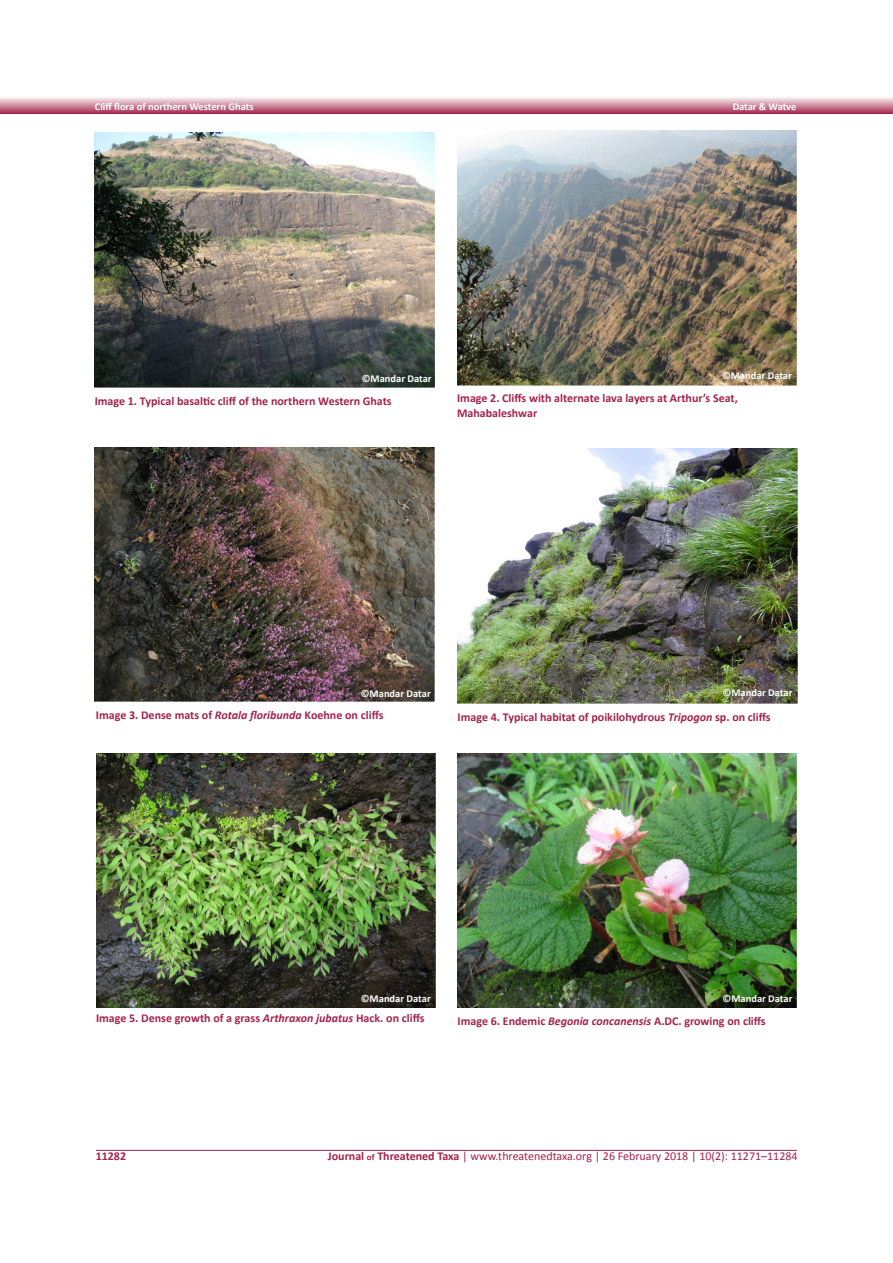
<style>
.page{position:relative;width:893px;height:1263px;background:#fff}
.page>*{position:absolute;margin:0;border:0;box-sizing:border-box;transform-origin:0 0}
.t1{font:700 12px/14.4px "Calibri";color:#a5234c}
.t2{font:12px "Calibri";color:#a5234c}
.t3{font:700 10.5px "Calibri";color:#fff}
.s1{font-family:"Calibri Bold 2";font-weight:400}
.s2{font-style:italic}
.s3{font-weight:700}
.s4{font-family:"Calibri Bold 2";font-size:9px}
</style>
<div class="page">
<svg style="left:0;top:97px;width:893px;height:16px;background:#d291a5"></svg>
<hr style="left:96px;top:1150px;width:701px;height:1px;background:#a5234c">
<img style="left:95px;top:132px;width:340px;height:255px">
<img style="left:457px;top:131px;width:339px;height:254px">
<img style="left:95px;top:447px;width:339px;height:255px">
<img style="left:457px;top:448px;width:340px;height:255px">
<img style="left:96px;top:754px;width:339px;height:254px">
<img style="left:458px;top:754px;width:339px;height:254px">
<p class="t3" style="left:95px;top:100px;width:160px">Cliff flora of northern Western Ghats</p>
<p class="t3" style="left:733px;top:100px;width:65px">Datar &amp; Watve</p>
<p class="t3" style="left:362px;top:372px;width:71px">©Mandar Datar</p>
<p class="t3" style="left:722px;top:369px;width:71px">©Mandar Datar</p>
<p class="t1" style="left:95px;top:394px;width:298px"><span class="s1">Image 1</span>. Typical basaltic cliff of the northern Western Ghats</p>
<p class="t1" style="left:457px;top:391px;width:282px"><span class="s1">Image</span> 2. Cliffs with alternate lava layers at Arthur’s Seat,<br>Mahabaleshwar</p>
<p class="t3" style="left:361px;top:686px;width:71px">©Mandar Datar</p>
<p class="t3" style="left:723px;top:685px;width:71px">©Mandar Datar</p>
<p class="t1" style="left:96px;top:708px;width:289px"><span class="s1">Image</span> 3. Dense mats of <span class="s2">Rotala floribunda</span> Koehne on cliffs</p>
<p class="t1" style="left:458px;top:710px;width:315px"><span class="s1">Image</span> 4. Typical habitat of poikilohydrous <span class="s2">Tripogon</span> sp. on cliffs</p>
<p class="t3" style="left:361px;top:992px;width:71px">©Mandar Datar</p>
<p class="t3" style="left:723px;top:992px;width:71px">©Mandar Datar</p>
<p class="t1" style="left:96px;top:1011px;width:330px"><span class="s1">Image</span> 5. Dense growth of a grass <span class="s2">Arthraxon jubatus</span> Hack. on cliffs</p>
<p class="t1" style="left:458px;top:1014px;width:310px"><span class="s1">Image</span> 6. Endemic <span class="s2">Begonia concanensis</span> A.DC. growing on cliffs</p>
<p class="t1" style="left:96px;top:1148px;width:32px">11282</p>
<p class="t2" style="left:328px;top:1148px;width:471px"><span class="s3">Journal</span> <span class="s4">of</span> <span class="s3">Threatened Taxa</span> | www.threatenedtaxa.org | 26 February 2018 | 10(2): 11271–11284</p>
</div>
